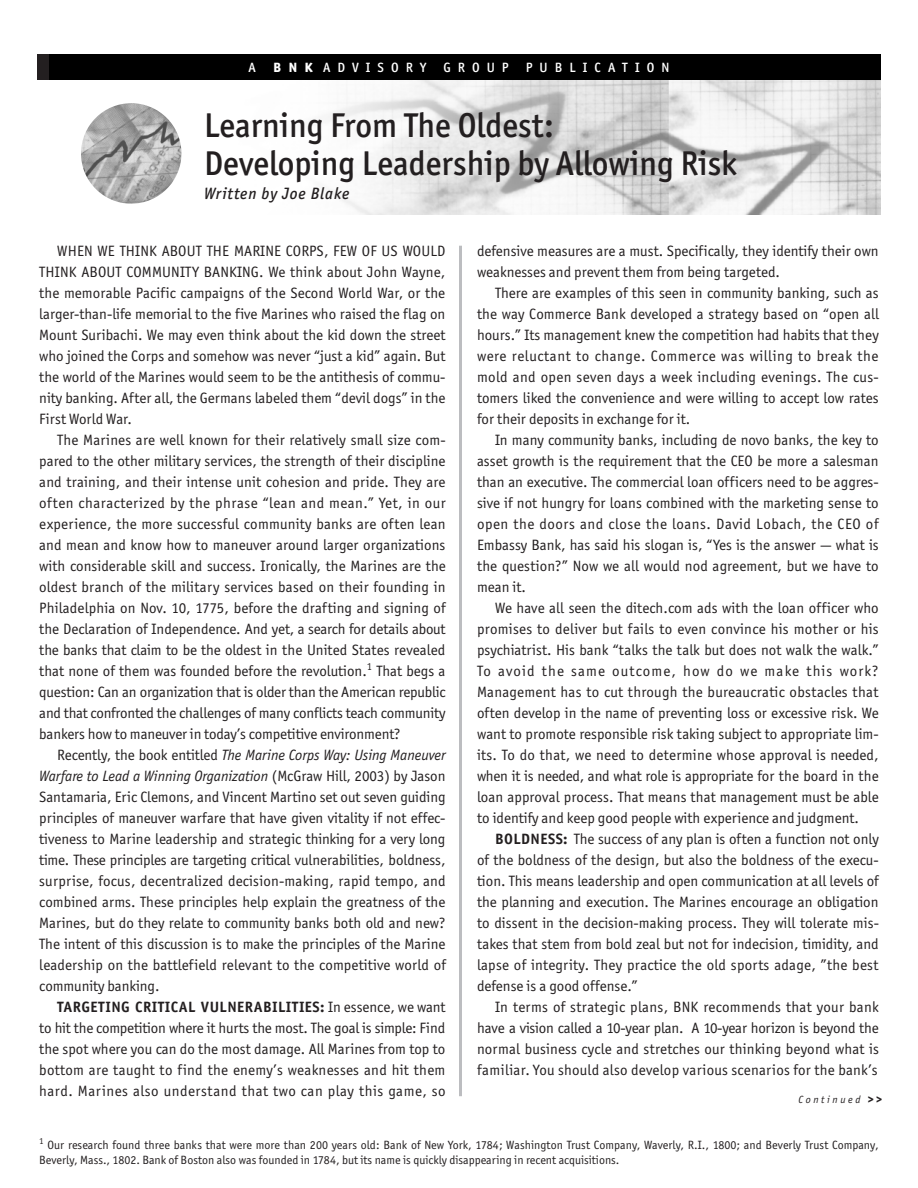
<style>
.page{position:relative;width:918px;height:1188px;background:#fff}
.page>*{position:absolute;margin:0;border:0;box-sizing:border-box;transform-origin:0 0}
.t1{font:500 34.5px/37.5px "Officina San ITC";color:#231f20}
.t2{font:italic 500 16.5px "Officina San ITC";letter-spacing:.05em;color:#231f20}
.t3{font:15px/21px "Officina San ITC";color:#231f20;text-align:justify}
.t4{font:700 15px "Officina Sans";letter-spacing:.03em;color:#231f20}
.t5{font:500 13.5px "Officina San ITC";letter-spacing:.525em;color:#fff}
.t6{font:12px/15px "Officina San ITC";color:#231f20}
.t7{font:italic 10.5px "Officina San ITC";letter-spacing:.25em;color:#231f20}
.s1{font-weight:800}
.s2{font-family:"Officina Sans";font-weight:700}
.s3{font-style:italic}
.s4{font-family:"Officina San ITC";font-weight:400}
.s5{font-weight:800;font-style:normal}
</style>
<div class="page">
<img style="left:182px;top:79px;width:698px;height:135px">
<div style="left:50px;top:54px;width:830px;height:25px;background:#000"></div>
<hr style="left:459px;top:246px;width:3px;height:850px;background:#bcbdc0">
<img style="left:81px;top:103px;width:100px;height:101px;border-radius:50%">
<p class="t5" style="left:249px;top:63px;width:9px">A</p>
<p class="t5" style="left:273px;top:63px;width:154px"><span class="s1">BNK</span> ADVISORY</p>
<p class="t5" style="left:443px;top:63px;width:67px">GROUP</p>
<p class="t5" style="left:526px;top:63px;width:145px">PUBLICATION</p>
<h1 class="t1" style="left:204px;top:110px;width:534px">Learning From The Oldest:<br>Developing Leadership by Allowing Risk</h1>
<p class="t2" style="left:204px;top:188px;width:147px">Written by Joe Blake</p>
<p class="t3" style="left:477px;top:240px;width:403px">defensive measures are a must. Specifically, they identify their own weaknesses and prevent them from being targeted.</p>
<p class="t3" style="left:477px;top:282px;width:403px;text-indent:18px">There are examples of this seen in community banking, such as the way Commerce Bank developed a strategy based on “open all hours.” Its management knew the competition had habits that they were reluctant to change. Commerce was willing to break the mold and open seven days a week including evenings. The cus&shy;tomers liked the convenience and were willing to accept low rates for their deposits in exchange for it.</p>
<p class="t3" style="left:477px;top:429px;width:403px;text-indent:18px">In many community banks, including de novo banks, the key to asset growth is the requirement that the CEO be more a salesman than an executive. The commercial loan officers need to be aggres&shy;sive if not hungry for loans combined with the marketing sense to open the doors and close the loans. David Lobach, the CEO of Embassy Bank, has said his slogan is, “Yes is the answer — what is the question?” Now we all would nod agreement, but we have to mean it.</p>
<p class="t3" style="left:477px;top:597px;width:403px;text-indent:18px">We have all seen the ditech.com ads with the loan officer who promises to deliver but fails to even convince his mother or his psychiatrist. His bank “talks the talk but does not walk the walk.” To avoid the same outcome, how do we make this work?<br>Management has to cut through the bureaucratic obstacles that often develop in the name of preventing loss or excessive risk. We want to promote responsible risk taking subject to appropriate lim&shy;its. To do that, we need to determine whose approval is needed, when it is needed, and what role is appropriate for the board in the loan approval process. That means that management must be able to identify and keep good people with experience and judgment.</p>
<p class="t3" style="left:477px;top:828px;width:404px;text-indent:18px"><span class="s2">BOLDNESS:</span> The success of any plan is often a function not only of the boldness of the design, but also the boldness of the execu&shy;tion. This means leadership and open communication at all levels of the planning and execution. The Marines encourage an obligation to dissent in the decision-making process. They will tolerate mis&shy;takes that stem from bold zeal but not for indecision, timidity, and lapse of integrity. They practice the old sports adage, ”the best defense is a good offense.”</p>
<p class="t3" style="left:477px;top:996px;width:403px;text-indent:18px">In terms of strategic plans, BNK recommends that your bank have a vision called a 10-year plan. A 10-year horizon is beyond the normal business cycle and stretches our thinking beyond what is familiar. You should also develop various scenarios for the bank’s</p>
<p class="t3" style="left:39px;top:240px;width:408px;text-indent:18px">WHEN WE THINK ABOUT THE MARINE CORPS, FEW OF US WOULD THINK ABOUT COMMUNITY BANKING. We think about John Wayne, the memorable Pacific campaigns of the Second World War, or the larger-than-life memorial to the five Marines who raised the flag on Mount Suribachi. We may even think about the kid down the street who joined the Corps and somehow was never “just a kid” again. But the world of the Marines would seem to be the antithesis of commu&shy;nity banking. After all, the Germans labeled them “devil dogs” in the First World War.</p>
<p class="t3" style="left:39px;top:429px;width:408px;text-indent:18px">The Marines are well known for their relatively small size com&shy;pared to the other military services, the strength of their discipline and training, and their intense unit cohesion and pride. They are often characterized by the phrase “lean and mean.” Yet, in our experience, the more successful community banks are often lean and mean and know how to maneuver around larger organizations with considerable skill and success. Ironically, the Marines are the oldest branch of the military services based on their founding in Philadelphia on Nov. 10, 1775, before the drafting and signing of the Declaration of Independence. And yet, a search for details about the banks that claim to be the oldest in the United States revealed that none of them was founded before the revolution.<sup>1</sup> That begs a question: Can an organization that is older than the American republic and that confronted the challenges of many conflicts teach community bankers how to maneuver in today’s competitive environment?</p>
<p class="t3" style="left:39px;top:744px;width:408px;text-indent:18px">Recently, the book entitled <span class="s3">The Marine Corps Way: Using Maneuver Warfare to Lead a Winning Organization</span> (McGraw Hill, 2003) by Jason Santamaria, Eric Clemons, and Vincent Martino set out seven guiding principles of maneuver warfare that have given vitality if not effec&shy;tiveness to Marine leadership and strategic thinking for a very long time. These principles are targeting critical vulnerabilities, boldness, surprise, focus, decentralized decision-making, rapid tempo, and combined arms. These principles help explain the greatness of the Marines, but do they relate to community banks both old and new?<br>The intent of this discussion is to make the principles of the Marine leadership on the battlefield relevant to the competitive world of community banking.</p>
<p class="t4" style="left:57px;top:1001px;width:390px">TARGETING CRITICAL VULNERABILITIES: <span class="s4">In essence, we want</span></p>
<p class="t3" style="left:39px;top:1017px;width:408px">to hit the competition where it hurts the most. The goal is simple: Find the spot where you can do the most damage. All Marines from top to bottom are taught to find the enemy’s weaknesses and hit them hard. Marines also understand that two can play this game, so</p>
<p class="t7" style="left:799px;top:1093px;width:85px">Continued <span class="s5">&gt;&gt;</span></p>
<p class="t6" style="left:39px;top:1137px;width:841px"><sup>1</sup> Our research found three banks that were more than 200 years old: Bank of New York, 1784; Washington Trust Company, Waverly, R.I., 1800; and Beverly Trust Company,<br>Beverly, Mass., 1802. Bank of Boston also was founded in 1784, but its name is quickly disappearing in recent acquisitions.</p>
</div>
